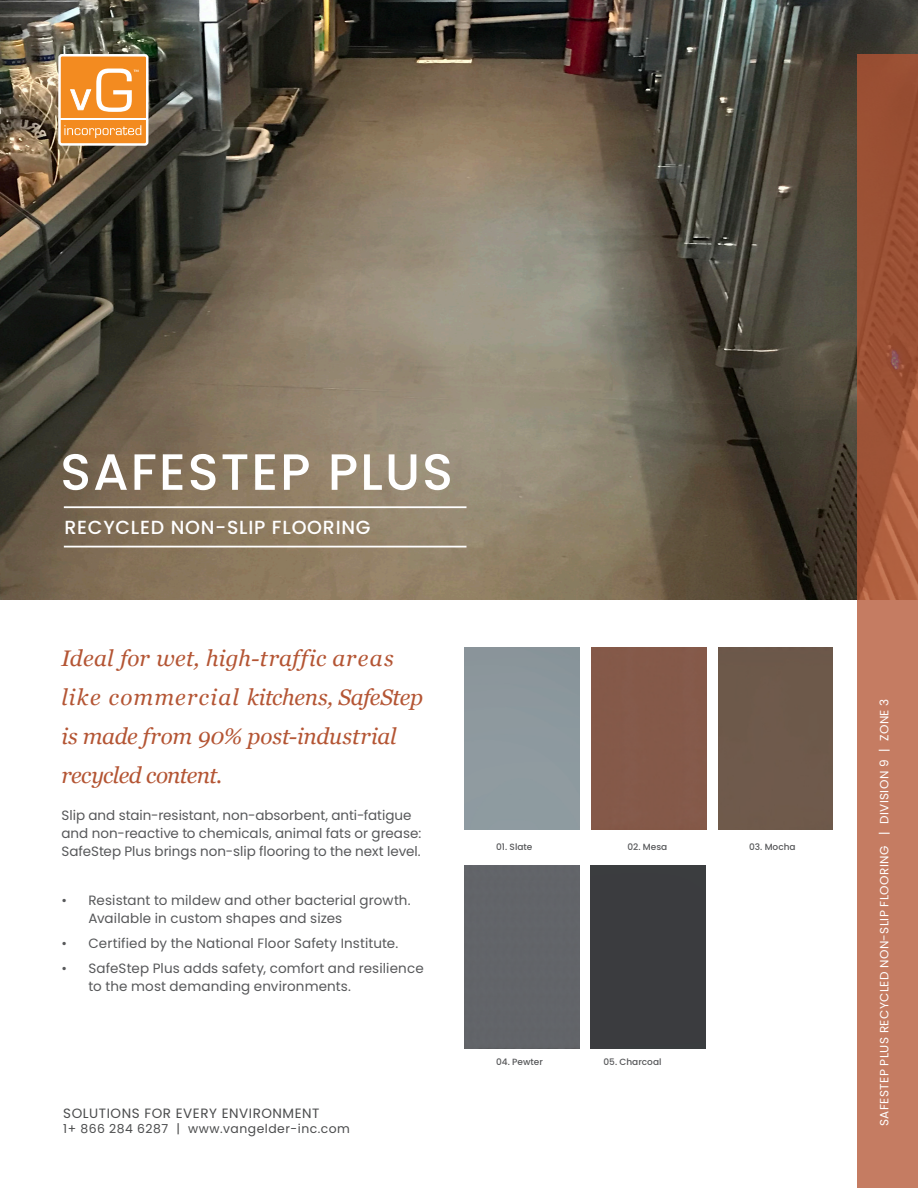
<style>
.page{position:relative;width:918px;height:1188px;background:#fff}
.page>*{position:absolute;margin:0;border:0;box-sizing:border-box;transform-origin:0 0}
.t1{font:500 51px "Poppins";letter-spacing:.04em;color:#fff}
.t2{font:italic 22.5px/39px "Georgia";color:#b45534}
.t3{font:500 18.9px "Poppins";letter-spacing:.04em;color:#fff}
.t4{font:13.5px/18px "Poppins";letter-spacing:.005em;color:#57585a}
.t5{font:13.5px "Poppins";letter-spacing:.04em;color:#4b4c4d}
.t6{font:12.3px "Poppins";letter-spacing:.04em;color:#4b4c4d}
.t7{font:12px "Poppins";letter-spacing:.03em;color:#fff}
.t8{font:500 9px "Poppins";color:#57585a}
</style>
<div class="page">
<img style="left:0;top:0;width:918px;height:599px">
<hr style="left:64px;top:506px;width:403px;height:2px;background:#fff">
<hr style="left:64px;top:546px;width:403px;height:2px;background:#fff">
<svg style="left:858px;top:54px;width:60px;height:1134px;fill:#c57c62"></svg>
<div style="left:718px;top:648px;width:115px;height:182px;background:#6f5a4b"></div>
<div style="left:592px;top:648px;width:115px;height:182px;background:#855949"></div>
<div style="left:465px;top:866px;width:114px;height:182px;background:#626469"></div>
<div style="left:590px;top:866px;width:115px;height:182px;background:#3b3c3f"></div>
<div style="left:59px;top:55px;width:88px;height:89px;background:#f38b20;border-radius:2px"></div>
<div style="left:58px;top:54px;width:91px;height:92px;border:2px solid #fff;border-radius:2px"></div>
<svg style="left:64px;top:125px;width:77px;height:13px"></svg>
<svg style="left:70px;top:69px;width:68px;height:43px"></svg>
<hr style="left:60px;top:119px;width:87px;height:1px;background:#fff">
<p class="t1" style="left:60px;top:442px;width:394px">SAFESTEP PLUS</p>
<p class="t3" style="left:64px;top:517px;width:308px">RECYCLED NON-SLIP FLOORING</p>
<p class="t2" style="left:62px;top:639px;width:363px">Ideal for wet, high-traffic areas like commercial kitchens, SafeStep is made from 90% post-industrial recycled content.</p>
<p class="t4" style="left:62px;top:806px;width:361px">Slip and stain-resistant, non-absorbent, anti-fatigue and non-reactive to chemicals, animal fats or grease:<br>SafeStep Plus brings non-slip flooring to the next level.</p>
<p class="t4" style="left:88px;top:892px;width:324px;text-indent:-27px">• Resistant to mildew and other bacterial growth.<br>Available in custom shapes and sizes</p>
<p class="t4" style="left:62px;top:934px;width:338px">• Certified by the National Floor Safety Institute.</p>
<p class="t4" style="left:88px;top:959px;width:337px;text-indent:-27px">• SafeStep Plus adds safety, comfort and resilience to the most demanding environments.</p>
<p class="t5" style="left:63px;top:1105px;width:258px">SOLUTIONS FOR EVERY ENVIRONMENT</p>
<p class="t6" style="left:63px;top:1121px;width:288px">1+ 866 284 6287 | www.vangelder-inc.com</p>
<p class="t8" style="left:496px;top:841px;width:38px">01. Slate</p>
<p class="t8" style="left:627px;top:841px;width:41px">02. Mesa</p>
<p class="t8" style="left:749px;top:841px;width:48px">03. Mocha</p>
<p class="t8" style="left:496px;top:1056px;width:48px">04. Pewter</p>
<p class="t8" style="left:604px;top:1056px;width:60px">05. Charcoal</p>
<p class="t7" style="left:877px;top:1126px;width:429px;rotate:-90deg">SAFESTEP PLUS RECYCLED NON-SLIP FLOORING | DIVISION 9 | ZONE 3</p>
</div>
